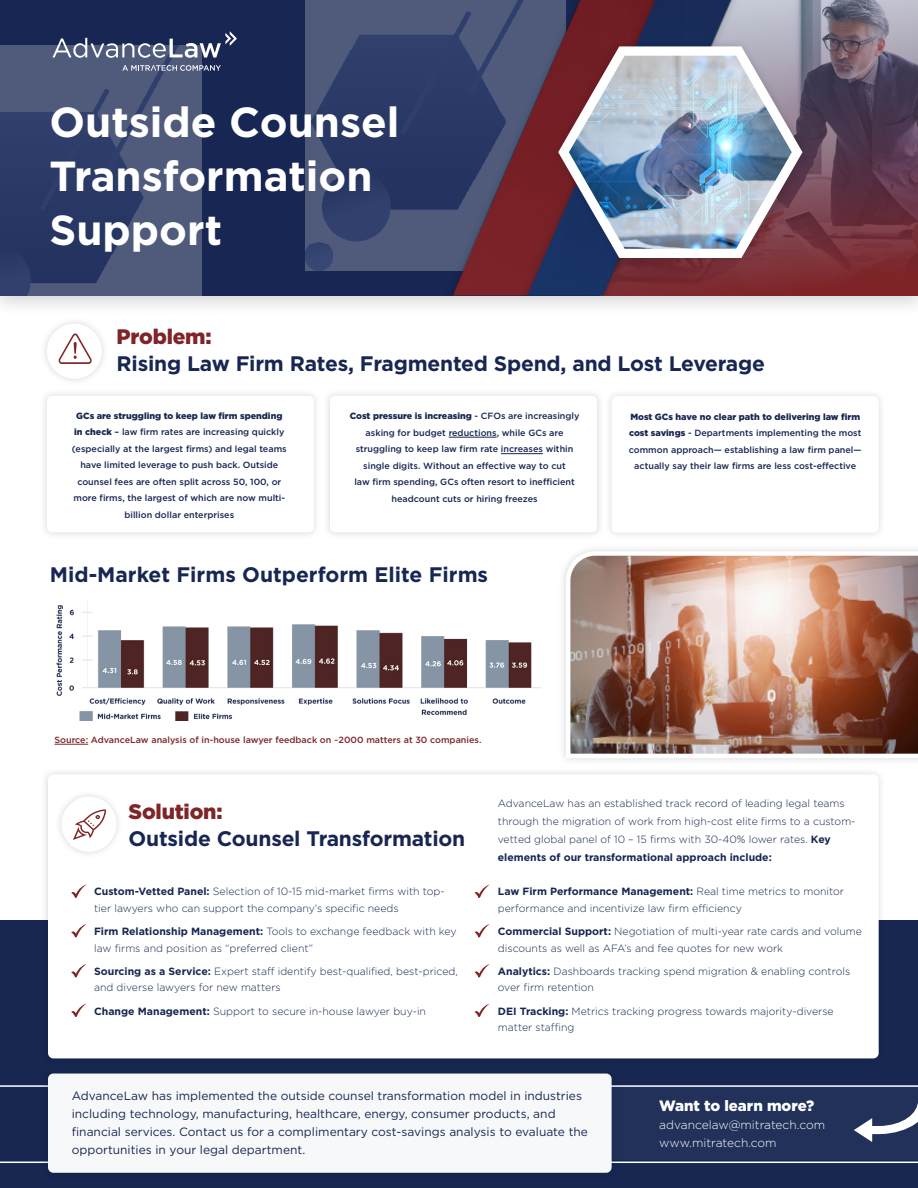
<style>
.page{position:relative;width:918px;height:1188px;background:#fff}
.page>*{position:absolute;margin:0;border:0;box-sizing:border-box;transform-origin:0 0}
.t1{font:700 42px/54px "Gotham HTF";color:#fff}
.t2{font:700 21px "Gotham HTF";letter-spacing:-.01em;color:#172652}
.t3{font:900 21px "Gotham HTF";letter-spacing:-.01em;color:#7f2427}
.t4{font:900 15px "Gotham HTF";color:#fff}
.t5{font:12px/18px "Gotham HTF";color:#172751}
.t6{font:300 12px/18px "Gotham HTF";color:#fff}
.t7{font:300 10.5px/16.5px "Gotham HTF";color:#172751}
.t8{font:300 10.5px/18px "Gotham HTF";color:#172652}
.t9{font:500 9px/16.5px "Gotham HTF";color:#172751;text-align:center}
.t10{font:500 9px "Gotham HTF";color:#7f2427}
.s1{font-weight:900}
.s2{font-weight:700}
</style>
<div class="page">
<div style="left:0;top:920px;width:918px;height:268px;background:#172751"></div>
<div style="left:571px;top:1086px;width:347px;height:74px;background:#213159"></div>
<div style="left:0;top:0;width:918px;height:317px;background:#000;opacity:.15"></div>
<div style="left:0;top:0;width:918px;height:295px;background:#172652"></div>
<img style="left:0;top:45px;width:201px;height:250px">
<img style="left:305px;top:0;width:134px;height:271px">
<hr style="left:0;top:1085px;width:918px;height:2px;background:#fff">
<hr style="left:0;top:1162px;width:918px;height:1px;background:#fff">
<svg style="left:854px;top:1103px;width:64px;height:39px"></svg>
<img style="left:745px;top:0;width:173px;height:295px">
<img style="left:439px;top:0;width:306px;height:295px">
<div style="left:551px;top:38px;width:259px;height:228px;background:#000;opacity:.15"></div>
<svg style="left:558px;top:46px;width:244px;height:212px;background:#9a7e8a"></svg>
<img style="left:569px;top:56px;width:223px;height:193px">
<div style="left:39px;top:388px;width:283px;height:152px;background:#f7f7f7"></div>
<div style="left:47px;top:396px;width:267px;height:136px;background:#fff;border-radius:5px"></div>
<div style="left:323px;top:388px;width:282px;height:152px;background:#f7f7f7"></div>
<div style="left:330px;top:396px;width:267px;height:136px;background:#fff;border-radius:5px"></div>
<div style="left:604px;top:388px;width:283px;height:152px;background:#f9f9f9"></div>
<div style="left:612px;top:396px;width:267px;height:137px;background:#fff;border-radius:5px"></div>
<hr style="left:449px;top:437px;width:48px;height:1px;background:#172751">
<hr style="left:501px;top:453px;width:42px;height:1px;background:#172751">
<div style="left:41px;top:1066px;width:578px;height:114px;background:#000;opacity:.15"></div>
<div style="left:48px;top:1074px;width:564px;height:99px;background:#f7f8f9;border-radius:5px"></div>
<svg style="left:122px;top:65px;width:99px;height:6px"></svg>
<svg style="left:53px;top:31px;width:184px;height:27px"></svg>
<div style="left:39px;top:316px;width:70px;height:70px;background:#000;opacity:.15"></div>
<div style="left:47px;top:324px;width:55px;height:55px;background:#fff;border-radius:50%"></div>
<div style="left:558px;top:543px;width:360px;height:223px;background:#fafafa"></div>
<img style="left:564px;top:550px;width:354px;height:210px">
<svg style="left:59px;top:334px;width:33px;height:30px"></svg>
<div style="left:41px;top:767px;width:845px;height:299px;background:#000;opacity:.15"></div>
<div style="left:48px;top:774px;width:831px;height:284px;background:#fff;border-radius:5px"></div>
<div style="left:54px;top:789px;width:70px;height:70px;background:#000;opacity:.15"></div>
<div style="left:61px;top:797px;width:55px;height:55px;background:#fff;border-radius:50%"></div>
<svg style="left:73px;top:809px;width:34px;height:31px"></svg>
<svg style="left:71px;top:884px;width:15px;height:14px"></svg>
<svg style="left:71px;top:924px;width:15px;height:14px"></svg>
<svg style="left:71px;top:964px;width:15px;height:14px"></svg>
<svg style="left:71px;top:1004px;width:15px;height:13px"></svg>
<svg style="left:474px;top:884px;width:16px;height:14px"></svg>
<svg style="left:474px;top:924px;width:16px;height:14px"></svg>
<svg style="left:474px;top:964px;width:16px;height:14px"></svg>
<svg style="left:474px;top:1004px;width:15px;height:13px"></svg>
<hr style="left:54px;top:744px;width:34px;height:1px;background:#7f2427">
<img style="left:56px;top:600px;width:484px;height:121px">
<h1 class="t1" style="left:50px;top:94px;width:352px">Outside Counsel<br>Transformation<br>Support</h1>
<h2 class="t3" style="left:117px;top:325px;width:96px">Problem:</h2>
<h2 class="t2" style="left:117px;top:352px;width:650px">Rising Law Firm Rates, Fragmented Spend, and Lost Leverage</h2>
<p class="t9" style="left:72px;top:407px;width:216px"><span class="s1">GCs are struggling to keep law firm spending in check</span> – law firm rates are increasing quickly (especially at the largest firms) and legal teams have limited leverage to push back. Outside counsel fees are often split across 50, 100, or more firms, the largest of which are now multi&shy;billion dollar enterprises</p>
<p class="t9" style="left:350px;top:408px;width:231px"><span class="s1">Cost pressure is increasing</span> - CFOs are increasingly asking for budget reductions, while GCs are struggling to keep law firm rate increases within single digits. Without an effective way to cut<br>law firm spending, GCs often resort to inefficient headcount cuts or hiring freezes</p>
<p class="t9" style="left:629px;top:408px;width:234px"><span class="s1">Most GCs have no clear path to delivering law firm cost savings</span> - Departments implementing the most common approach— establishing a law firm panel— actually say their law firms are less cost-effective</p>
<h2 class="t2" style="left:50px;top:562px;width:440px">Mid-Market Firms Outperform Elite Firms</h2>
<p class="t10" style="left:54px;top:735px;width:429px">Source: AdvanceLaw analysis of in-house lawyer feedback on ~2000 matters at 30 companies.</p>
<h2 class="t3" style="left:129px;top:799px;width:96px">Solution:</h2>
<h2 class="t2" style="left:129px;top:826px;width:338px">Outside Counsel Transformation</h2>
<p class="t8" style="left:498px;top:794px;width:359px">AdvanceLaw has an established track record of leading legal teams through the migration of work from high-cost elite firms to a custom&shy;vetted global panel of 10 – 15 firms with 30-40% lower rates. <span class="s2">Key elements of our transformational approach include:</span></p>
<p class="t7" style="left:94px;top:883px;width:352px;text-indent:-20px"><span class="s2">• Custom-Vetted Panel:</span> Selection of 10-15 mid-market firms with top&shy;tier lawyers who can support the company’s specific needs</p>
<p class="t7" style="left:94px;top:923px;width:364px;text-indent:-20px"><span class="s2">• Firm Relationship Management:</span> Tools to exchange feedback with key law firms and position as “preferred client”</p>
<p class="t7" style="left:94px;top:963px;width:365px;text-indent:-20px"><span class="s2">• Sourcing as a Service:</span> Expert staff identify best-qualified, best-priced, and diverse lawyers for new matters</p>
<p class="t7" style="left:74px;top:1003px;width:354px"><span class="s2">• Change Management:</span> Support to secure in-house lawyer buy-in</p>
<p class="t7" style="left:498px;top:883px;width:348px;text-indent:-20px"><span class="s2">• Law Firm Performance Management:</span> Real time metrics to monitor performance and incentivize law firm efficiency</p>
<p class="t7" style="left:498px;top:923px;width:366px;text-indent:-20px"><span class="s2">• Commercial Support:</span> Negotiation of multi-year rate cards and volume discounts as well as AFA’s and fee quotes for new work</p>
<p class="t7" style="left:498px;top:963px;width:354px;text-indent:-20px"><span class="s2">• Analytics:</span> Dashboards tracking spend migration &amp; enabling controls over firm retention</p>
<p class="t7" style="left:498px;top:1003px;width:337px;text-indent:-20px"><span class="s2">• DEI Tracking:</span> Metrics tracking progress towards majority-diverse matter staffing</p>
<p class="t5" style="left:72px;top:1087px;width:518px">AdvanceLaw has implemented the outside counsel transformation model in industries including technology, manufacturing, healthcare, energy, consumer products, and financial services. Contact us for a complimentary cost-savings analysis to evaluate the opportunities in your legal department.</p>
<h3 class="t4" style="left:659px;top:1097px;width:156px">Want to learn more?</h3>
<p class="t6" style="left:659px;top:1116px;width:167px">advancelaw@mitratech.com www.mitratech.com</p>
</div>
